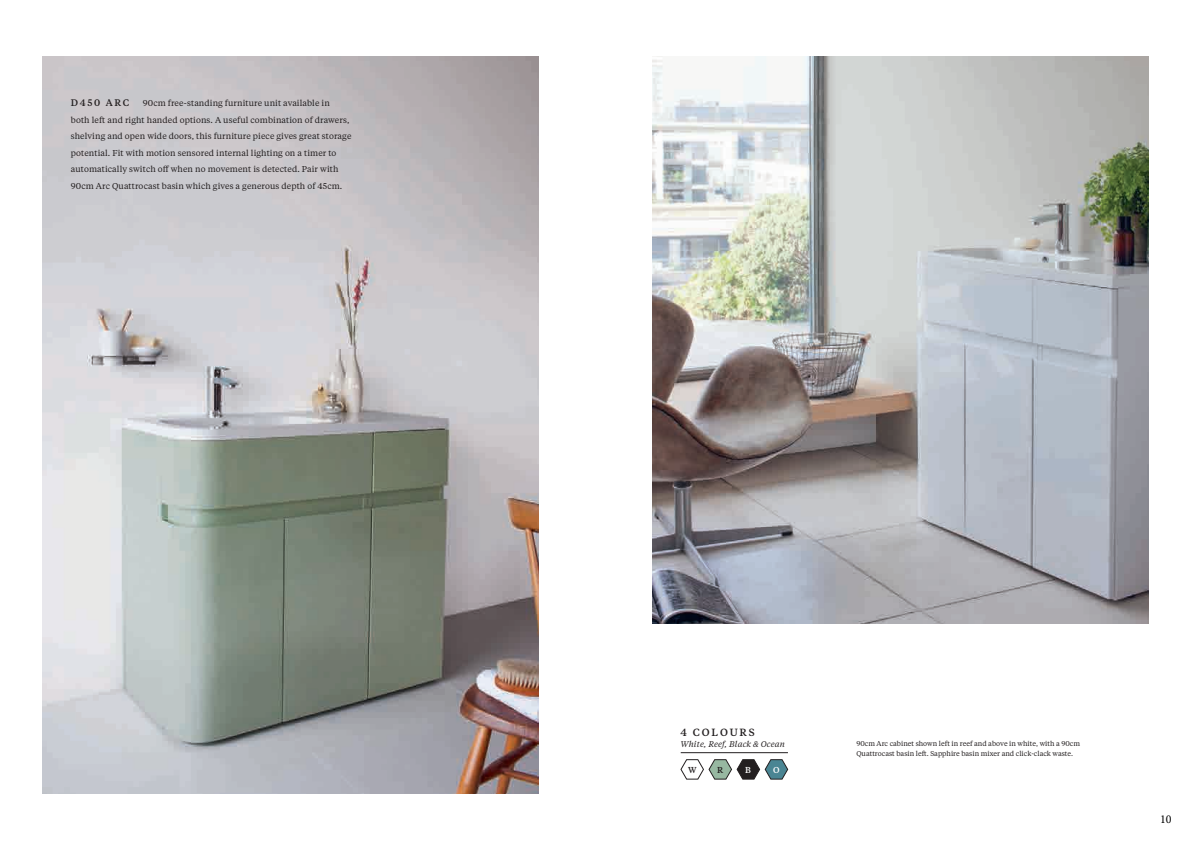
<style>
.page{position:relative;width:1191px;height:842px;background:#fff}
.page>*{position:absolute;margin:0;border:0;box-sizing:border-box;transform-origin:0 0}
.t1{font:12px "Minion Pro";color:#000}
.t2{font:500 10.4px "Tiempos Text";letter-spacing:.175em;color:#231f20}
.t3{font:500 9.5px "Tiempos Text";letter-spacing:.175em;color:#231f20}
.t4{font:500 8.6px "Tiempos Text";color:#231f20}
.t5{font:500 8.6px "Tiempos Text";color:#fff}
.t6{font:8.5px/16.5px "Tiempos Text";letter-spacing:.01em;color:#231f20}
.t7{font:italic 8.2px "Tiempos Text";letter-spacing:.015em;color:#231f20}
.t8{font:7px/9.5px "Tiempos Text";color:#231f20}
</style>
<div class="page">
<img style="left:43px;top:57px;width:496px;height:737px">
<img style="left:652px;top:57px;width:496px;height:567px">
<hr style="left:680px;top:752px;width:108px;height:1px;background:#231f20">
<svg style="left:680px;top:759px;width:108px;height:20px"></svg>
<p class="t3" style="left:71px;top:97px;width:60px">D450 ARC</p>
<p class="t6" style="left:71px;top:95px;width:282px;text-indent:72px">90cm free-standing furniture unit available in<br>both left and right handed options. A useful combination of drawers, shelving and open wide doors, this furniture piece gives great storage potential. Fit with motion sensored internal lighting on a timer to automatically switch off when no movement is detected. Pair with 90cm Arc Quattrocast basin which gives a generous depth of 45cm.</p>
<p class="t2" style="left:680px;top:725px;width:76px">4 COLOURS</p>
<p class="t7" style="left:680px;top:738px;width:106px">White, Reef, Black &amp; Ocean</p>
<p class="t4" style="left:688px;top:764px;width:10px">W</p>
<p class="t4" style="left:717px;top:764px;width:8px">R</p>
<p class="t5" style="left:745px;top:764px;width:7px">B</p>
<p class="t5" style="left:773px;top:764px;width:8px">O</p>
<p class="t8" style="left:856px;top:739px;width:225px">90cm Arc cabinet shown left in reef and above in white, with a 90cm<br>Quattrocast basin left. Sapphire basin mixer and click-clack waste.</p>
<h1 class="t1" style="left:1160px;top:811px;width:13px">10</h1>
</div>
